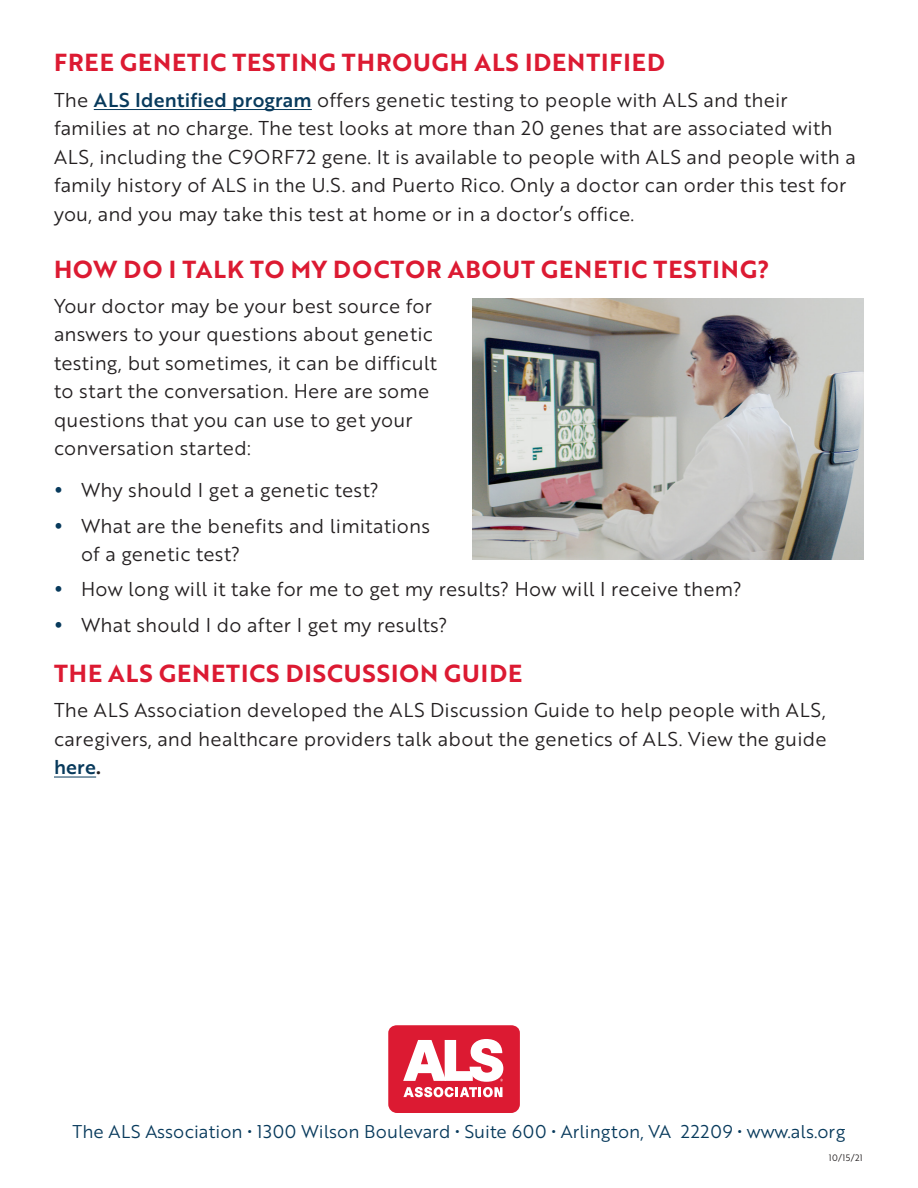
<style>
.page{position:relative;width:918px;height:1188px;background:#fff}
.page>*{position:absolute;margin:0;border:0;box-sizing:border-box;transform-origin:0 0}
.Heading_3{font:24px "Brother 1816 Bold";letter-spacing:.04em;color:#dc1a32}
.t1{font:19.5px/28.5px "Brother 1816 Book";letter-spacing:.01em;color:#231f20}
.t2{font:18px "Brother 1816 Book";color:#083a5c}
.t3{font:9px "Brother 1816 Book";color:#231f20}
.s1{font-family:"Brother 1816 Medium";color:#083a5c}
.s2{font-family:"Brother 1816 Bold"}
</style>
<div class="page">
<div style="left:388px;top:1025px;width:132px;height:88px;background:#dc1a32;border-radius:9px"></div>
<svg style="left:403px;top:1039px;width:100px;height:58px"></svg>
<hr style="left:94px;top:109px;width:218px;height:1px;background:#083a5c">
<hr style="left:54px;top:777px;width:42px;height:1px;background:#083a5c">
<img style="left:472px;top:298px;width:392px;height:261px">
<p class="Heading_3" style="left:54px;top:44px;width:612px">FREE GENETIC TESTING THROUGH ALS IDENTIFIED</p>
<p class="t1" style="left:54px;top:85px;width:803px">The <span class="s1">ALS Identified program</span> offers genetic testing to people with ALS and their families at no charge. The test looks at more than 20 genes that are associated with ALS, including the C9ORF72 gene. It is available to people with ALS and people with a family history of ALS in the U.S. and Puerto Rico. Only a doctor can order this test for you, and you may take this test at home or in a doctor’s office.</p>
<p class="Heading_3" style="left:54px;top:251px;width:717px">HOW DO I TALK TO MY DOCTOR ABOUT GENETIC TESTING?</p>
<p class="t1" style="left:54px;top:291px;width:384px">Your doctor may be your best source for answers to your questions about genetic testing, but sometimes, it can be difficult to start the conversation. Here are some questions that you can use to get your conversation started:</p>
<p class="t1" style="left:81px;top:475px;width:299px">Why should I get a genetic test?</p>
<p class="t1" style="left:81px;top:511px;width:351px">What are the benefits and limitations of a genetic test?</p>
<p class="t1" style="left:81px;top:574px;width:662px">How long will it take for me to get my results? How will I receive them?</p>
<p class="t1" style="left:81px;top:610px;width:368px">What should I do after I get my results?</p>
<p class="Heading_3" style="left:54px;top:655px;width:470px">THE ALS GENETICS DISCUSSION GUIDE</p>
<p class="t1" style="left:54px;top:695px;width:774px;text-align:justify">The ALS Association developed the ALS Discussion Guide to help people with ALS, caregivers, and healthcare providers talk about the genetics of ALS. View the guide <span class="s1">here</span><span class="s2">.</span></p>
<p class="t2" style="left:73px;top:1119px;width:774px">The ALS Association • 1300 Wilson Boulevard • Suite 600 • Arlington, VA 22209 • www.als.org</p>
<p class="t3" style="left:829px;top:1151px;width:36px">10/15/21</p>
</div>
